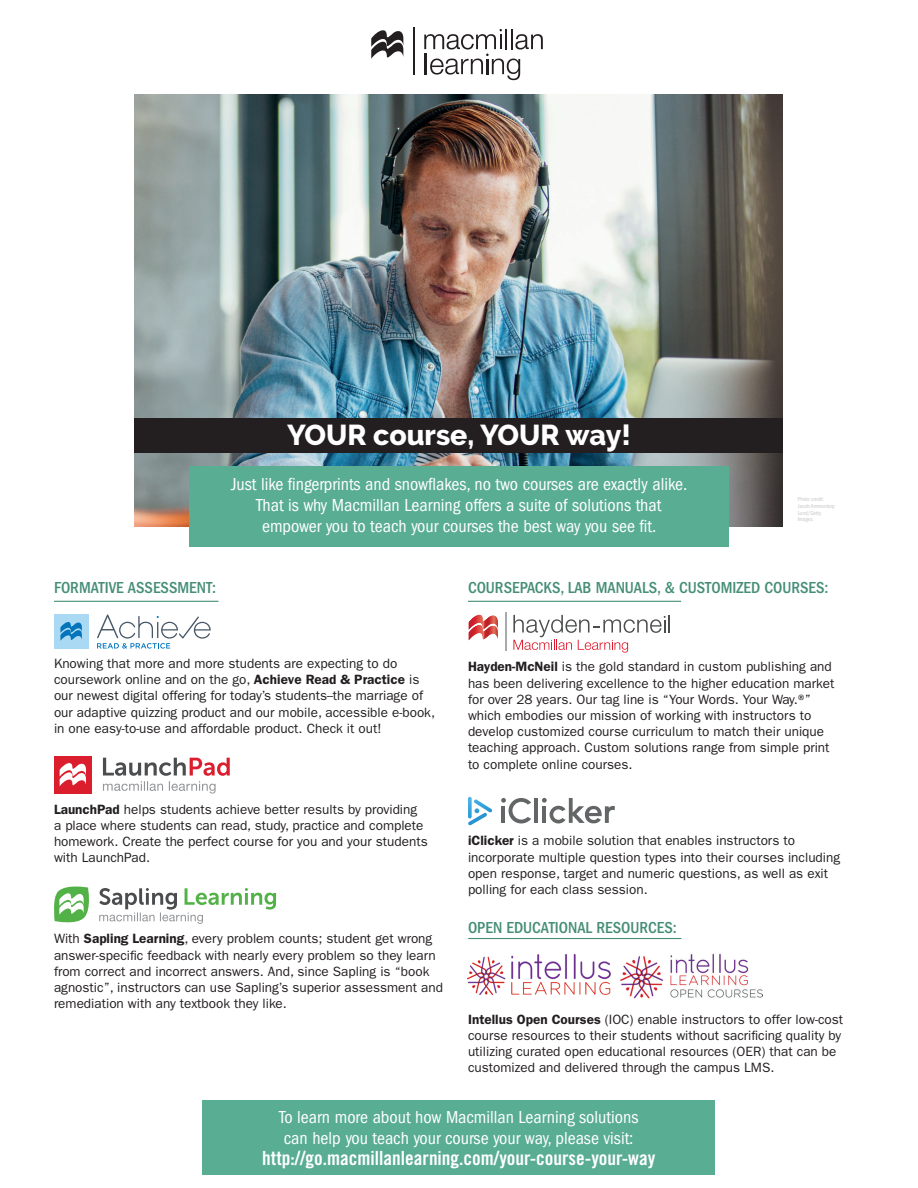
<style>
.page{position:relative;width:918px;height:1188px;background:#fff}
.page>*{position:absolute;margin:0;border:0;box-sizing:border-box;transform-origin:0 0}
.t1{font:800 28.65px "Raleway";color:#fff}
.t2{font:19.5px "Trade Gothic LT Std Bd Cn 20";color:#fff}
.t3{font:condensed 18px/21px "ITC Franklin Gothic Std";color:#fff}
.t4{font:500 condensed 16.5px "ITC Franklin Gothic Std";color:#468e77}
.t5{font:13.5px/16.2px "ITC Franklin Gothic Std";color:#231f20}
.t6{font:condensed 6px/6.8px "ITC Franklin Gothic Std";color:#c7c8ca;scale:.95 1}
.s1{font-weight:600}
</style>
<div class="page">
<img style="left:135px;top:94px;width:648px;height:432px">
<svg style="left:371px;top:30px;width:32px;height:29px"></svg>
<hr style="left:413px;top:27px;width:1px;height:47px;background:#231f20">
<svg style="left:424px;top:29px;width:119px;height:51px"></svg>
<div style="left:135px;top:418px;width:648px;height:35px;background:#231f20"></div>
<div style="left:202px;top:1100px;width:513px;height:75px;background:#59ad93"></div>
<div style="left:189px;top:466px;width:540px;height:81px;background:#59ad93"></div>
<hr style="left:54px;top:601px;width:165px;height:1px;background:#468e77">
<hr style="left:468px;top:601px;width:213px;height:1px;background:#468e77">
<hr style="left:468px;top:938px;width:213px;height:1px;background:#468e77">
<svg style="left:103px;top:758px;width:127px;height:36px"></svg>
<div style="left:54px;top:756px;width:38px;height:38px;background:#db1e2d"></div>
<svg style="left:60px;top:763px;width:26px;height:23px"></svg>
<div style="left:54px;top:614px;width:34px;height:35px;background:#aad9f3"></div>
<svg style="left:60px;top:622px;width:22px;height:19px"></svg>
<svg style="left:97px;top:614px;width:114px;height:35px"></svg>
<svg style="left:54px;top:887px;width:35px;height:36px"></svg>
<svg style="left:99px;top:888px;width:177px;height:36px"></svg>
<hr style="left:505px;top:613px;width:1px;height:38px;background:#a8a9ad">
<svg style="left:469px;top:614px;width:29px;height:26px"></svg>
<svg style="left:513px;top:615px;width:157px;height:38px"></svg>
<hr style="left:534px;top:798px;width:4px;height:25px;background:#636666">
<svg style="left:542px;top:798px;width:73px;height:26px"></svg>
<svg style="left:501px;top:798px;width:30px;height:25px"></svg>
<svg style="left:468px;top:797px;width:24px;height:29px"></svg>
<img style="left:467px;top:954px;width:144px;height:40px">
<img style="left:621px;top:953px;width:141px;height:46px">
<h1 class="t1" style="left:287px;top:419px;width:345px">YOUR course, YOUR way!</h1>
<h3 class="t3" style="left:231px;top:474px;width:458px;text-align:center">Just like fingerprints and snowflakes, no two courses are exactly alike.<br>That is why Macmillan Learning offers a suite of solutions that empower you to teach your courses the best way you see fit.</h3>
<p class="t6" style="left:798px;top:496px;width:41px">Photo credit:<br>Jacob Ammentorp<br>Lund/Getty<br>Images.</p>
<p class="t4" style="left:54px;top:578px;width:164px">FORMATIVE ASSESSMENT:</p>
<p class="t4" style="left:468px;top:578px;width:362px">COURSEPACKS, LAB MANUALS, &amp; CUSTOMIZED COURSES:</p>
<p class="t5" style="left:54px;top:655px;width:383px">Knowing that more and more students are expecting to do coursework online and on the go, <span class="s1">Achieve Read &amp; Practice</span> is our newest digital offering for today’s students--the marriage of our adaptive quizzing product and our mobile, accessible e-book, in one easy-to-use and affordable product. Check it out!</p>
<p class="t5" style="left:54px;top:801px;width:375px"><span class="s1">LaunchPad</span> helps students achieve better results by providing a place where students can read, study, practice and complete homework. Create the perfect course for you and your students with LaunchPad.</p>
<p class="t5" style="left:54px;top:931px;width:391px">With <span class="s1">Sapling Learning</span>, every problem counts; student get wrong answer-specific feedback with nearly every problem so they learn from correct and incorrect answers. And, since Sapling is “book agnostic”, instructors can use Sapling’s superior assessment and remediation with any textbook they like.</p>
<p class="t5" style="left:468px;top:659px;width:368px"><span class="s1">Hayden-McNeil</span> is the gold standard in custom publishing and has been delivering excellence to the higher education market for over 28 years. Our tag line is “Your Words. Your Way.®” which embodies our mission of working with instructors to develop customized course curriculum to match their unique teaching approach. Custom solutions range from simple print to complete online courses.</p>
<p class="t5" style="left:468px;top:833px;width:374px"><span class="s1">iClicker</span> is a mobile solution that enables instructors to incorporate multiple question types into their courses including open response, target and numeric questions, as well as exit polling for each class session.</p>
<p class="t4" style="left:468px;top:918px;width:210px">OPEN EDUCATIONAL RESOURCES:</p>
<p class="t5" style="left:468px;top:1011px;width:377px"><span class="s1">Intellus Open Courses</span> (IOC) enable instructors to offer low-cost course resources to their students without sacrificing quality by utilizing curated open educational resources (OER) that can be customized and delivered through the campus LMS.</p>
<h3 class="t3" style="left:279px;top:1106px;width:361px">To learn more about how Macmillan Learning solutions can help you teach your course your way, please visit:</h3>
<h2 class="t2" style="left:262px;top:1146px;width:395px">http://go.macmillanlearning.com/your-course-your-way</h2>
</div>
